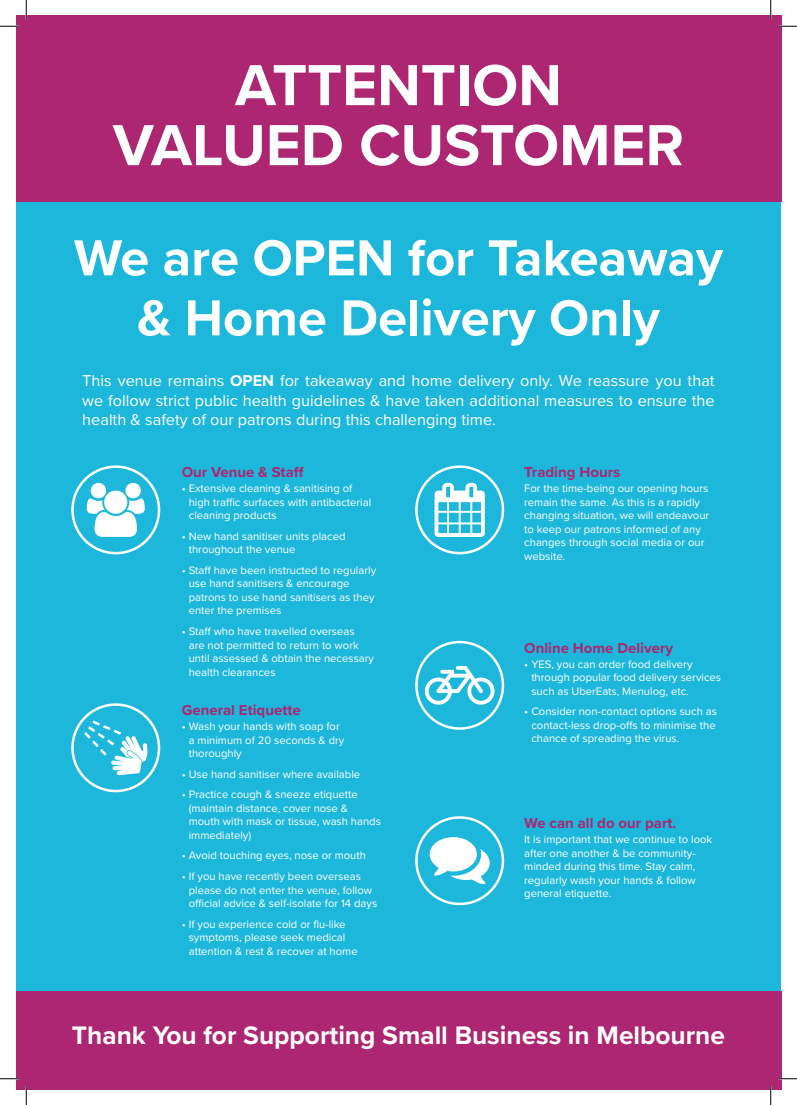
<style>
.page{position:relative;width:797px;height:1105px;background:#fff}
.page>*{position:absolute;margin:0;border:0;box-sizing:border-box;transform-origin:0 0}
.t1{font:700 60px/60px "Proxima Nova";color:#fff;text-align:center}
.t2{font:700 52.5px/60px "Proxima Nova";color:#fff;text-align:center}
.t3{font:700 26.25px "Proxima Nova";color:#fff}
.t4{font:16.25px/19.5px "Proxima Nova";color:#fff;text-align:justify}
.t5{font:700 15px "Proxima Nova";color:#ad2672}
.t6{font:11.25px/13.5px "Proxima Nova";color:#fff}
.s1{font-weight:700}
</style>
<div class="page">
<div style="left:16px;top:16px;width:764px;height:1073px;background:#1cb7da"></div>
<div style="left:16px;top:991px;width:765px;height:98px;background:#ad2672"></div>
<div style="left:16px;top:16px;width:765px;height:186px;background:#ad2672"></div>
<div style="left:415px;top:465px;width:89px;height:89px;border:2px solid #fff;border-radius:50%"></div>
<svg style="left:434px;top:483px;width:51px;height:54px"></svg>
<div style="left:415px;top:641px;width:89px;height:89px;border:2px solid #fff;border-radius:50%"></div>
<svg style="left:425px;top:666px;width:69px;height:39px"></svg>
<div style="left:415px;top:816px;width:89px;height:89px;border:2px solid #fff;border-radius:50%"></div>
<svg style="left:429px;top:837px;width:60px;height:47px"></svg>
<div style="left:71px;top:465px;width:89px;height:89px;border:2px solid #fff;border-radius:50%"></div>
<svg style="left:87px;top:483px;width:58px;height:54px"></svg>
<div style="left:71px;top:703px;width:89px;height:89px;border:2px solid #fff;border-radius:50%"></div>
<svg style="left:81px;top:718px;width:66px;height:57px"></svg>
<svg style="left:0;top:25px;width:19px;height:2px"></svg>
<svg style="left:778px;top:25px;width:19px;height:2px"></svg>
<svg style="left:0;top:1078px;width:19px;height:1px"></svg>
<svg style="left:778px;top:1078px;width:19px;height:1px"></svg>
<svg style="left:25px;top:0;width:2px;height:19px"></svg>
<svg style="left:25px;top:1086px;width:2px;height:19px"></svg>
<svg style="left:770px;top:0;width:1px;height:19px"></svg>
<svg style="left:770px;top:1086px;width:1px;height:19px"></svg>
<h1 class="t1" style="left:113px;top:54px;width:573px">ATTENTION<br>VALUED CUSTOMER</h1>
<h2 class="t2" style="left:74px;top:227px;width:650px">We are OPEN for Takeaway &amp; Home Delivery Only</h2>
<h3 class="t4" style="left:82px;top:370px;width:634px">This venue remains <span class="s1">OPEN</span> for takeaway and home delivery only. We reassure you that we follow strict public health guidelines &amp; have taken additional measures to ensure the health &amp; safety of our patrons during this challenging time.</h3>
<h3 class="t5" style="left:182px;top:461px;width:124px">Our Venue &amp; Staff</h3>
<p class="t6" style="left:189px;top:481px;width:184px;text-indent:-7px">• Extensive cleaning &amp; sanitising of high traffic surfaces with antibacterial cleaning products</p>
<p class="t6" style="left:189px;top:529px;width:158px;text-indent:-7px">• New hand sanitiser units placed throughout the venue</p>
<p class="t6" style="left:189px;top:563px;width:189px;text-indent:-7px">• Staff have been instructed to regularly use hand sanitisers &amp; encourage patrons to use hand sanitisers as they enter the premises</p>
<p class="t6" style="left:189px;top:624px;width:187px;text-indent:-7px">• Staff who have travelled overseas<br>are not permitted to return to work until assessed &amp; obtain the necessary health clearances</p>
<h3 class="t5" style="left:182px;top:699px;width:121px">General Etiquette</h3>
<p class="t6" style="left:189px;top:719px;width:157px;text-indent:-7px">• Wash your hands with soap for a minimum of 20 seconds &amp; dry thoroughly</p>
<p class="t6" style="left:182px;top:767px;width:180px">• Use hand sanitiser where available</p>
<p class="t6" style="left:189px;top:787px;width:194px;text-indent:-7px">• Practice cough &amp; sneeze etiquette (maintain distance, cover nose &amp; mouth with mask or tissue, wash hands immediately)</p>
<p class="t6" style="left:182px;top:848px;width:186px">• Avoid touching eyes, nose or mouth</p>
<p class="t6" style="left:189px;top:869px;width:190px;text-indent:-7px">• If you have recently been overseas please do not enter the venue, follow official advice &amp; self-isolate for 14 days</p>
<p class="t6" style="left:189px;top:917px;width:170px;text-indent:-7px">• If you experience cold or flu-like symptoms, please seek medical attention &amp; rest &amp; recover at home</p>
<h3 class="t5" style="left:524px;top:461px;width:97px">Trading Hours</h3>
<p class="t6" style="left:524px;top:481px;width:186px">For the time-being our opening hours remain the same. As this is a rapidly changing situation, we will endeavour to keep our patrons informed of any changes through social media or our website.</p>
<h3 class="t5" style="left:524px;top:636px;width:150px">Online Home Delivery</h3>
<p class="t6" style="left:531px;top:657px;width:191px;text-indent:-7px">• YES, you can order food delivery through popular food delivery services such as UberEats, Menulog, etc.</p>
<p class="t6" style="left:531px;top:704px;width:187px;text-indent:-7px">• Consider non-contact options such as contact-less drop-offs to minimise the chance of spreading the virus.</p>
<h3 class="t5" style="left:524px;top:812px;width:154px">We can all do our part.</h3>
<p class="t6" style="left:524px;top:832px;width:190px">It is important that we continue to look after one another &amp; be community&shy;minded during this time. Stay calm, regularly wash your hands &amp; follow general etiquette.</p>
<h3 class="t3" style="left:72px;top:1016px;width:654px">Thank You for Supporting Small Business in Melbourne</h3>
</div>
